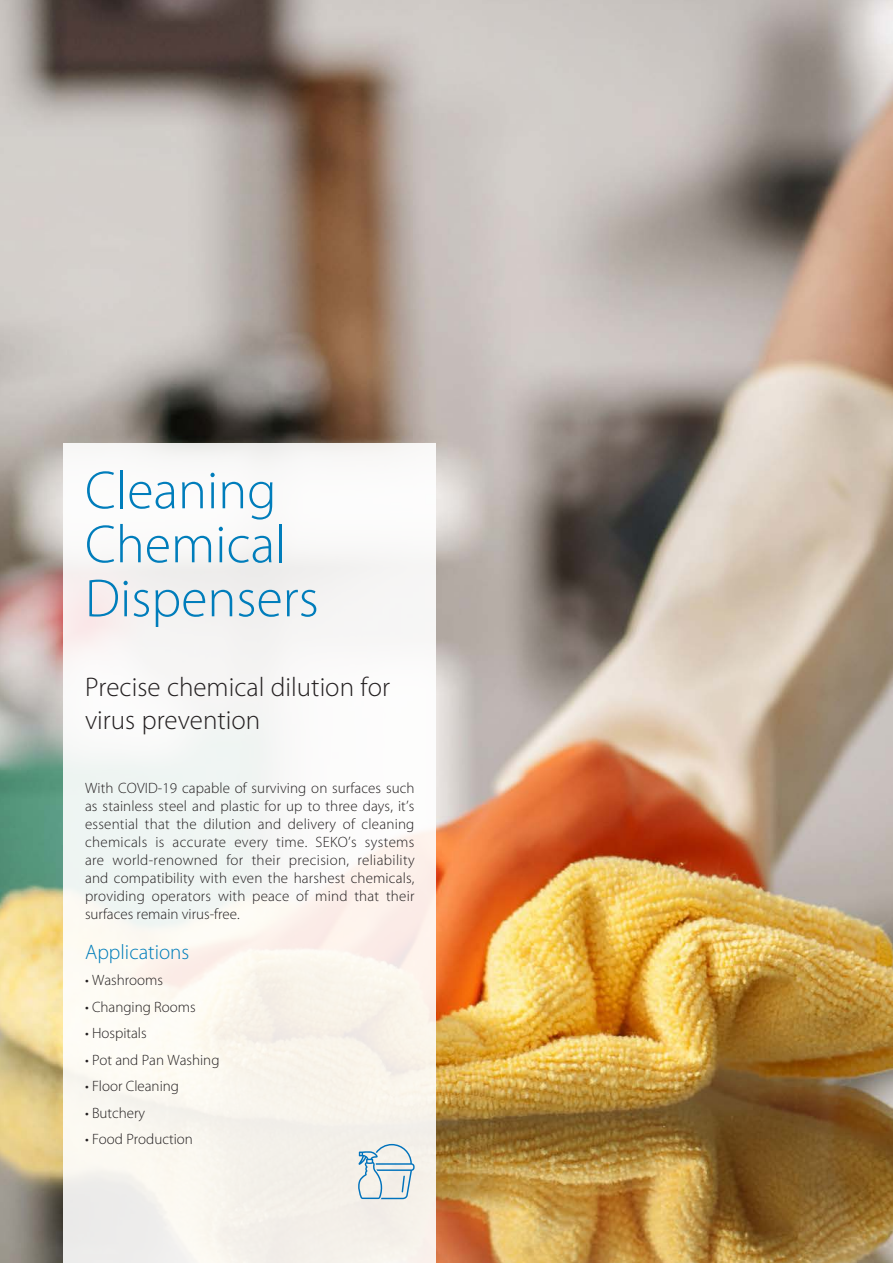
<style>
.page{position:relative;width:893px;height:1263px;background:#fff}
.page>*{position:absolute;margin:0;border:0;box-sizing:border-box;transform-origin:0 0}
.Normale{font:300 54px/54px "Myriad Pro";color:#007dbb}
.Normale-2{font:300 27px/32.4px "Myriad Pro";color:#231f20}
.t1{font:300 21px "Myriad Pro";color:#007dbb}
.t2{font:300 15px/18px "Myriad Pro";color:#231f20;text-align:justify}
</style>
<div class="page">
<img style="left:0;top:0;width:893px;height:1263px">
<div style="left:64px;top:444px;width:372px;height:819px;background:#f8f6f3"></div>
<svg style="left:357px;top:1144px;width:58px;height:55px"></svg>
<p class="Normale" style="left:85px;top:463px;width:235px">Cleaning<br>Chemical<br>Dispensers</p>
<p class="Normale-2" style="left:85px;top:671px;width:306px">Precise chemical dilution for virus prevention</p>
<p class="t2" style="left:85px;top:778px;width:331px">With COVID-19 capable of surviving on surfaces such as stainless steel and plastic for up to three days, it’s essential that the dilution and delivery of cleaning chemicals is accurate every time. SEKO’s systems are world-renowned for their precision, reliability and compatibility with even the harshest chemicals, providing operators with peace of mind that their surfaces remain virus-free.</p>
<p class="t1" style="left:85px;top:939px;width:106px">Applications</p>
<p class="t2" style="left:85px;top:971px;width:79px">• Washrooms</p>
<p class="t2" style="left:85px;top:997px;width:112px">• Changing Rooms</p>
<p class="t2" style="left:85px;top:1024px;width:63px">• Hospitals</p>
<p class="t2" style="left:85px;top:1051px;width:136px">• Pot and Pan Washing</p>
<p class="t2" style="left:85px;top:1077px;width:95px">• Floor Cleaning</p>
<p class="t2" style="left:85px;top:1104px;width:62px">• Butchery</p>
<p class="t2" style="left:85px;top:1130px;width:109px">• Food Production</p>
</div>
